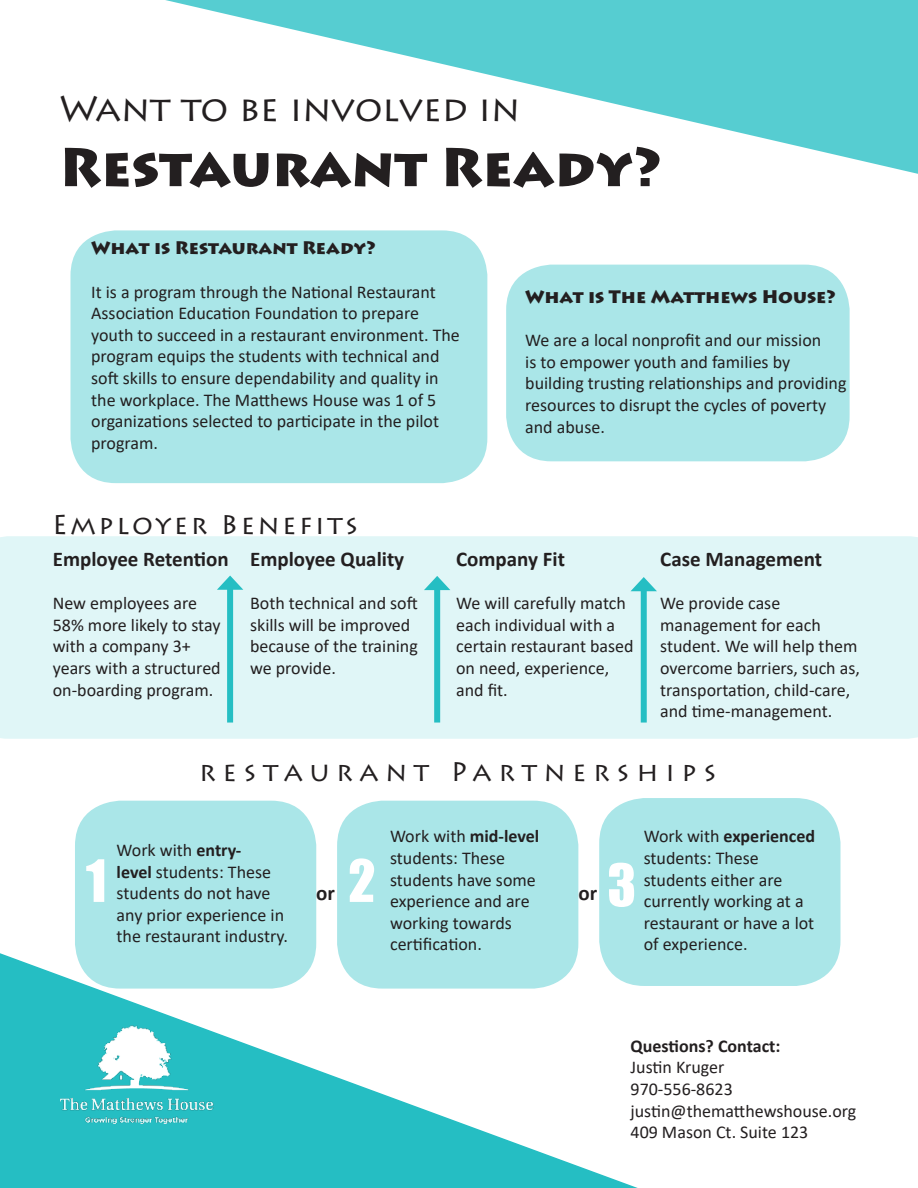
<style>
.page{position:relative;width:918px;height:1188px;background:#fff}
.page>*{position:absolute;margin:0;border:0;box-sizing:border-box;transform-origin:0 0}
.t1{font:900 54px "Lithos Pro";color:#231f20}
.t2{font:54px "Impact";color:#fff}
.t3{font:36px "Lithos Pro";color:#231f20}
.t4{font:27px "Lithos Pro";letter-spacing:.24em;color:#231f20}
.t5{font:27px "Lithos Pro";letter-spacing:.1em;color:#231f20}
.t6{font:700 21px "Calibri";color:#231f20}
.t7{font:18px/21.6px "Calibri";color:#231f20}
.t8{font:900 18px "Lithos Pro";color:#231f20}
.t9{font:700 18px "Calibri";color:#231f20}
.s1{font-weight:700}
</style>
<div class="page">
<svg style="left:165px;top:0;width:753px;height:174px"></svg>
<svg style="left:0;top:887px;width:638px;height:301px"></svg>
<img style="left:15px;top:986px;width:235px;height:170px">
<div style="left:70px;top:230px;width:417px;height:253px;background:#aae6e8;border-radius:45px"></div>
<div style="left:506px;top:265px;width:344px;height:196px;background:#aae6e8;border-radius:45px"></div>
<div style="left:75px;top:801px;width:241px;height:188px;background:#aae6e8;border-radius:45px"></div>
<div style="left:337px;top:801px;width:241px;height:188px;background:#aae6e8;border-radius:45px"></div>
<div style="left:599px;top:798px;width:241px;height:188px;background:#aae6e8;border-radius:45px"></div>
<div style="left:0;top:536px;width:918px;height:203px;background:#e0f6f7"></div>
<div style="left:227px;top:584px;width:6px;height:139px;background:#25bec3"></div>
<svg style="left:217px;top:576px;width:26px;height:14px"></svg>
<div style="left:434px;top:585px;width:6px;height:138px;background:#25bec3"></div>
<svg style="left:424px;top:576px;width:26px;height:14px"></svg>
<div style="left:641px;top:586px;width:6px;height:137px;background:#25bec3"></div>
<svg style="left:631px;top:577px;width:26px;height:14px"></svg>
<p class="t3" style="left:59px;top:88px;width:463px">Want to be involved in</p>
<p class="t1" style="left:59px;top:134px;width:605px">Restaurant Ready?</p>
<p class="t8" style="left:91px;top:237px;width:286px">What is Restaurant Ready?</p>
<p class="t7" style="left:91px;top:280px;width:370px">It is a program through the National Restaurant Association Education Foundation to prepare youth to succeed in a restaurant environment. The program equips the students with technical and soft skills to ensure dependability and quality in the workplace. The Matthews House was 1 of 5 organizations selected to participate in the pilot program.</p>
<p class="t8" style="left:525px;top:286px;width:312px">What is The Matthews House?</p>
<p class="t7" style="left:525px;top:329px;width:323px">We are a local nonprofit and our mission<br>is to empower youth and families by building trusting relationships and providing resources to disrupt the cycles of poverty and abuse.</p>
<p class="t5" style="left:52px;top:509px;width:307px">Employer Benefits</p>
<p class="t6" style="left:53px;top:544px;width:177px">Employee Retention</p>
<p class="t7" style="left:53px;top:592px;width:169px">New employees are<br>58% more likely to stay with a company 3+ years with a structured on-boarding program.</p>
<p class="t6" style="left:250px;top:544px;width:156px">Employee Quality</p>
<p class="t7" style="left:250px;top:592px;width:169px">Both technical and soft skills will be improved because of the training we provide.</p>
<p class="t6" style="left:456px;top:544px;width:110px">Company Fit</p>
<p class="t7" style="left:456px;top:592px;width:179px">We will carefully match each individual with a certain restaurant based on need, experience, and fit.</p>
<p class="t6" style="left:660px;top:544px;width:163px">Case Management</p>
<p class="t7" style="left:660px;top:592px;width:201px">We provide case management for each student. We will help them overcome barriers, such as, transportation, child-care, and time-management.</p>
<p class="t4" style="left:199px;top:756px;width:519px">restaurant Partnerships</p>
<p class="t7" style="left:390px;top:825px;width:151px">Work with <span class="s1">mid-level </span>students: These students have some experience and are working towards certification.</p>
<p class="t7" style="left:644px;top:825px;width:173px">Work with <span class="s1">experienced </span>students: These students either are currently working at a restaurant or have a lot of experience.</p>
<p class="t7" style="left:117px;top:839px;width:173px">Work with <span class="s1">entry-<br>level</span> students: These students do not have any prior experience in the restaurant industry.</p>
<p class="t2" style="left:86px;top:839px;width:22px">1</p>
<p class="t2" style="left:348px;top:839px;width:29px">2</p>
<p class="t2" style="left:607px;top:843px;width:30px">3</p>
<p class="t6" style="left:316px;top:878px;width:20px">or</p>
<p class="t6" style="left:578px;top:878px;width:20px">or</p>
<p class="t9" style="left:631px;top:1033px;width:151px">Questions? Contact:</p>
<p class="t7" style="left:631px;top:1056px;width:95px">Justin Kruger</p>
<p class="t7" style="left:631px;top:1078px;width:104px">970-556-8623</p>
<p class="t7" style="left:631px;top:1099px;width:227px">justin@thematthewshouse.org</p>
<p class="t7" style="left:631px;top:1121px;width:179px">409 Mason Ct. Suite 123</p>
</div>
